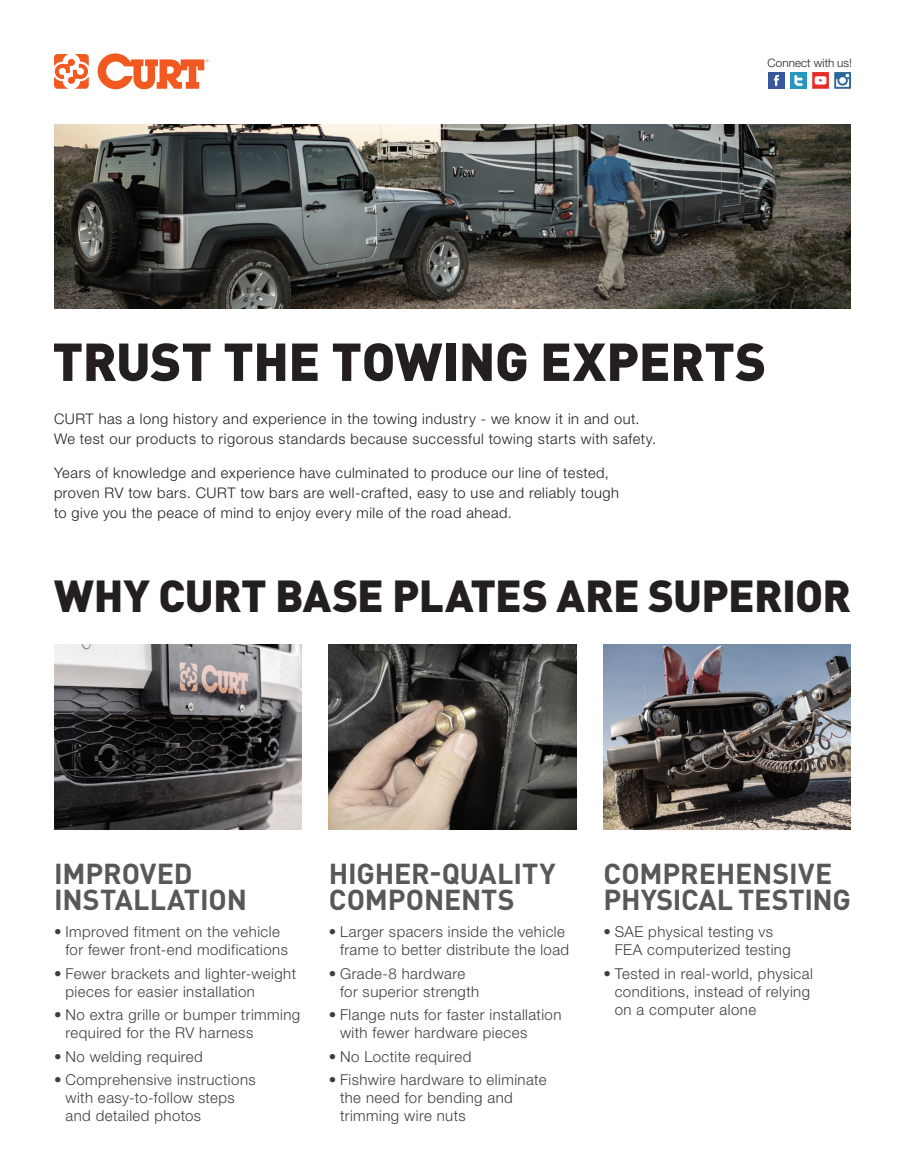
<style>
.page{position:relative;width:905px;height:1175px;background:#fff}
.page>*{position:absolute;margin:0;border:0;box-sizing:border-box;transform-origin:0 0}
.t1{font:900 52.5px "DINOT";letter-spacing:-.01em;color:#231f20}
.t2{font:900 44.25px "DINOT";letter-spacing:-.015em;color:#231f20}
.t3{font:700 28.5px/26.4px "DINOT";letter-spacing:-.005em;color:#57585a}
.t4{font:300 15px/18px "Helvetica Neue LT Std";letter-spacing:.03em;color:#3e3e3f}
.t5{font:300 14.7px/20.2px "Helvetica Neue LT Std";letter-spacing:.035em;color:#231f20}
.t6{font:300 11.7px "Helvetica Neue LT Std";letter-spacing:.005em;color:#231f20}
</style>
<div class="page">
<svg style="left:54px;top:53px;width:155px;height:36px"></svg>
<div style="left:768px;top:72px;width:16px;height:17px;background:#37599c"></div>
<svg style="left:773px;top:75px;width:6px;height:11px"></svg>
<svg style="left:790px;top:72px;width:16px;height:17px"></svg>
<svg style="left:812px;top:72px;width:16px;height:17px"></svg>
<svg style="left:834px;top:72px;width:16px;height:17px"></svg>
<img style="left:603px;top:644px;width:247px;height:185px">
<svg style="left:328px;top:644px;width:248px;height:185px"></svg>
<svg style="left:54px;top:644px;width:248px;height:185px"></svg>
<svg style="left:54px;top:124px;width:796px;height:184px"></svg>
<p class="t6" style="left:767px;top:56px;width:86px">Connect with us!</p>
<h1 class="t1" style="left:52px;top:320px;width:715px">TRUST THE TOWING EXPERTS</h1>
<p class="t5" style="left:54px;top:408px;width:603px">CURT has a long history and experience in the towing industry - we know it in and out.<br>We test our products to rigorous standards because successful towing starts with safety.</p>
<p class="t5" style="left:54px;top:462px;width:566px">Years of knowledge and experience have culminated to produce our line of tested, proven RV tow bars. CURT tow bars are well-crafted, easy to use and reliably tough to give you the peace of mind to enjoy every mile of the road ahead.</p>
<h2 class="t2" style="left:54px;top:560px;width:798px">WHY CURT BASE PLATES ARE SUPERIOR</h2>
<h3 class="t3" style="left:54px;top:858px;width:194px">IMPROVED<br>INSTALLATION</h3>
<h3 class="t3" style="left:329px;top:858px;width:228px">HIGHER-QUALITY<br>COMPONENTS</h3>
<h3 class="t3" style="left:603px;top:858px;width:249px">COMPREHENSIVE<br>PHYSICAL TESTING</h3>
<p class="t4" style="left:65px;top:922px;width:224px;text-indent:-11px">• Improved fitment on the vehicle for fewer front-end modifications</p>
<p class="t4" style="left:65px;top:964px;width:232px;text-indent:-11px">• Fewer brackets and lighter-weight pieces for easier installation</p>
<p class="t4" style="left:65px;top:1005px;width:236px;text-indent:-11px">• No extra grille or bumper trimming required for the RV harness</p>
<p class="t4" style="left:54px;top:1046px;width:150px">• No welding required</p>
<p class="t4" style="left:65px;top:1070px;width:192px;text-indent:-11px">• Comprehensive instructions with easy-to-follow steps and detailed photos</p>
<p class="t4" style="left:614px;top:922px;width:177px;text-indent:-11px">• SAE physical testing vs<br>FEA computerized testing</p>
<p class="t4" style="left:614px;top:964px;width:200px;text-indent:-11px">• Tested in real-world, physical conditions, instead of relying on a computer alone</p>
<p class="t4" style="left:328px;top:922px;width:242px;text-align:right">• Larger spacers inside the vehicle frame to better distribute the load</p>
<p class="t4" style="left:340px;top:964px;width:141px;text-indent:-11px">• Grade-8 hardware for superior strength</p>
<p class="t4" style="left:340px;top:1005px;width:223px;text-indent:-11px">• Flange nuts for faster installation with fewer hardware pieces</p>
<p class="t4" style="left:328px;top:1046px;width:144px">• No Loctite required</p>
<p class="t4" style="left:340px;top:1070px;width:208px;text-indent:-11px">• Fishwire hardware to eliminate the need for bending and trimming wire nuts</p>
</div>
